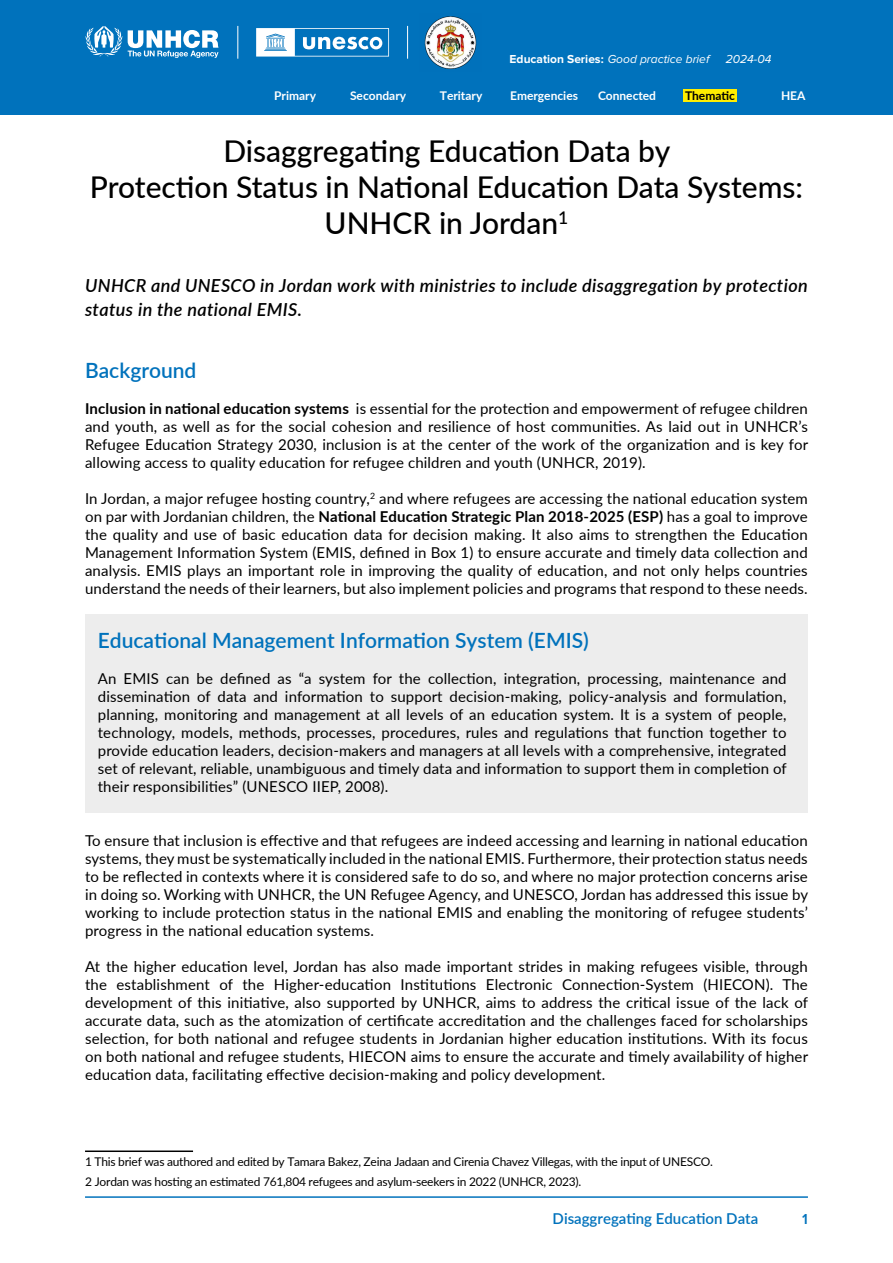
<style>
.page{position:relative;width:893px;height:1263px;background:#fff}
.page>*{position:absolute;margin:0;border:0;box-sizing:border-box;transform-origin:0 0}
.t1{font:500 30px/36px "Lato";color:#000;text-align:center}
.t2{font:600 21px "Lato";color:#0072bc}
.t3{font:italic 600 18px/24px "Lato";letter-spacing:.02em;color:#000}
.t4{font:15px/18px "Lato";letter-spacing:.01em;color:#000;text-align:justify}
.t5{font:600 15px "Lato";color:#0072bc}
.t6{font:600 15px "Proxima Nova";color:#0072bc}
.t7{font:12px/20.9px "Lato";letter-spacing:-.02em;color:#000}
.t8{font:700 12px "Lato";color:#fff}
.t9{font:italic 12px "Proxima Nova";color:#fff}
.t10{font:700 12px "Lato";color:#000}
.s1{font-weight:700;font-style:normal}
.s2{font-weight:700}
</style>
<div class="page">
<div style="left:0;top:0;width:893px;height:115px;background:#0072bc"></div>
<hr style="left:85px;top:1196px;width:723px;height:2px;background:#0072bc">
<div style="left:684px;top:89px;width:53px;height:13px;background:#ffed00"></div>
<svg style="left:85px;top:26px;width:133px;height:32px"></svg>
<hr style="left:237px;top:26px;width:1px;height:33px;background:#fff">
<hr style="left:407px;top:26px;width:1px;height:33px;background:#fff">
<svg style="left:256px;top:28px;width:133px;height:29px"></svg>
<img style="left:424px;top:16px;width:53px;height:53px">
<div style="left:85px;top:614px;width:723px;height:199px;background:#ededed"></div>
<hr style="left:85px;top:1150px;width:108px;height:2px;background:#000">
<p class="t9" style="left:510px;top:54px;width:201px"><span class="s1">Education Series:</span> Good practice brief</p>
<p class="t9" style="left:726px;top:54px;width:47px">2024-04</p>
<p class="t8" style="left:274px;top:87px;width:43px">Primary</p>
<p class="t8" style="left:350px;top:87px;width:58px">Secondary</p>
<p class="t8" style="left:440px;top:87px;width:44px">Teritary</p>
<p class="t8" style="left:510px;top:87px;width:69px">Emergencies</p>
<p class="t8" style="left:598px;top:87px;width:60px">Connected</p>
<p class="t10" style="left:685px;top:87px;width:51px">Thematic</p>
<p class="t8" style="left:781px;top:87px;width:26px">HEA</p>
<h1 class="t1" style="left:90px;top:132px;width:715px">Disaggregating Education Data by<br>Protection Status in National Education Data Systems:<br>UNHCR in Jordan<sup>1</sup></h1>
<p class="t3" style="left:85px;top:272px;width:724px">UNHCR and UNESCO in Jordan work with ministries to include disaggregation by protection status in the national EMIS.</p>
<h2 class="t2" style="left:85px;top:355px;width:113px">Background</h2>
<p class="t4" style="left:85px;top:399px;width:725px"><span class="s2">Inclusion in national education systems</span> is essential for the protection and empowerment of refugee children and youth, as well as for the social cohesion and resilience of host communities. As laid out in UNHCR’s Refugee Education Strategy 2030, inclusion is at the center of the work of the organization and is key for allowing access to quality education for refugee children and youth (UNHCR, 2019).</p>
<p class="t4" style="left:85px;top:489px;width:724px">In Jordan, a major refugee hosting country,<sup>2</sup> and where refugees are accessing the national education system on par with Jordanian children, the <span class="s2">National Education Strategic Plan 2018-2025 (ESP)</span> has a goal to improve the quality and use of basic education data for decision making. It also aims to strengthen the Education Management Information System (EMIS, defined in Box 1) to ensure accurate and timely data collection and analysis. EMIS plays an important role in improving the quality of education, and not only helps countries understand the needs of their learners, but also implement policies and programs that respond to these needs.</p>
<h2 class="t2" style="left:98px;top:625px;width:493px">Educational Management Information System (EMIS)</h2>
<p class="t4" style="left:98px;top:669px;width:690px">An EMIS can be defined as “a system for the collection, integration, processing, maintenance and dissemination of data and information to support decision-making, policy-analysis and formulation, planning, monitoring and management at all levels of an education system. It is a system of people, technology, models, methods, processes, procedures, rules and regulations that function together to provide education leaders, decision-makers and managers at all levels with a comprehensive, integrated set of relevant, reliable, unambiguous and timely data and information to support them in completion of their responsibilities” (UNESCO IIEP, 2008).</p>
<p class="t4" style="left:85px;top:831px;width:725px">To ensure that inclusion is effective and that refugees are indeed accessing and learning in national education systems, they must be systematically included in the national EMIS. Furthermore, their protection status needs to be reflected in contexts where it is considered safe to do so, and where no major protection concerns arise in doing so. Working with UNHCR, the UN Refugee Agency, and UNESCO, Jordan has addressed this issue by working to include protection status in the national EMIS and enabling the monitoring of refugee students’ progress in the national education systems.</p>
<p class="t4" style="left:85px;top:957px;width:725px">At the higher education level, Jordan has also made important strides in making refugees visible, through the establishment of the Higher-education Institutions Electronic Connection-System (HIECON). The development of this initiative, also supported by UNHCR, aims to address the critical issue of the lack of accurate data, such as the atomization of certificate accreditation and the challenges faced for scholarships selection, for both national and refugee students in Jordanian higher education institutions. With its focus on both national and refugee students, HIECON aims to ensure the accurate and timely availability of higher education data, facilitating effective decision-making and policy development.</p>
<p class="t7" style="left:85px;top:1150px;width:629px">1 This brief was authored and edited by Tamara Bakez, Zeina Jadaan and Cirenia Chavez Villegas, with the input of UNESCO.<br>2 Jordan was hosting an estimated 761,804 refugees and asylum-seekers in 2022 (UNHCR, 2023).</p>
<p class="t5" style="left:553px;top:1208px;width:207px">Disaggregating Education Data</p>
<p class="t6" style="left:802px;top:1212px;width:7px">1</p>
</div>
